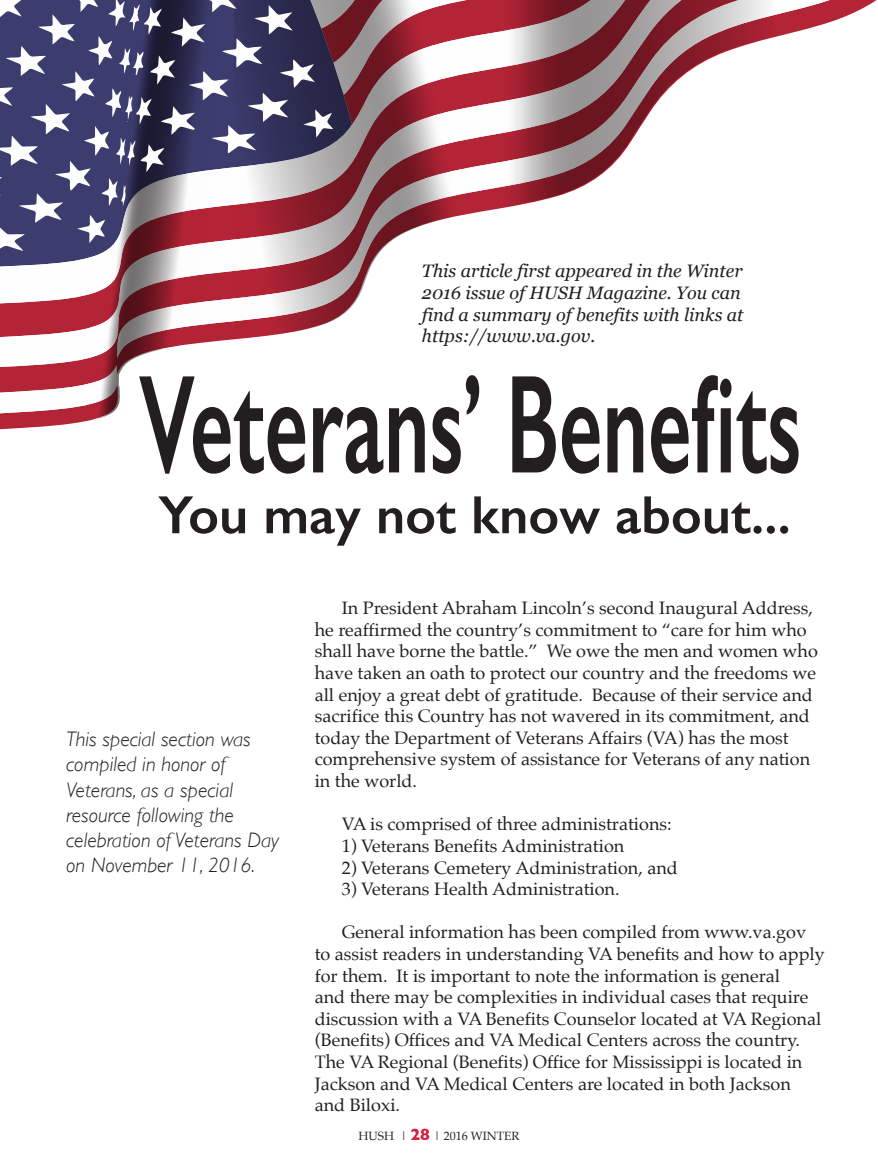
<style>
.page{position:relative;width:878px;height:1175px;background:#fff}
.page>*{position:absolute;margin:0;border:0;box-sizing:border-box;transform-origin:0 0}
.t1{font:600 54px "Gill Sans";color:#231f20}
.t2{font:italic 300 21px/25.2px "Gill Sans";color:#231f20}
.Story_graphs{font:18px/21.6px "Palatino";color:#231f20}
.t3{font:italic 18px/21.6px "Georgia";color:#221e1f}
.t4{font:12px "Palatino";color:#231f20}
.s1{font-style:inherit}
.s2{font-family:"Gill Sans";font-weight:700;font-size:16.5px;color:#d61e3d}
</style>
<div class="page">
<svg style="left:218px;top:0;width:651px;height:341px"></svg>
<svg style="left:0;top:421px;width:86px;height:9px"></svg>
<svg style="left:0;top:253px;width:218px;height:168px"></svg>
<svg style="left:234px;top:253px;width:257px;height:86px"></svg>
<svg style="left:610px;top:0;width:164px;height:207px"></svg>
<svg style="left:0;top:0;width:610px;height:253px"></svg>
<svg style="left:139px;top:375px;width:659px;height:98px"></svg>
<p class="t3" style="left:422px;top:260px;width:323px">This article first appeared in the Winter 2016 issue of HUSH Magazine. <span class="s1">You can find a summary of benefits with links at https://www.va.gov.</span></p>
<p class="t1" style="left:158px;top:482px;width:634px">You may not know about...</p>
<p class="t2" style="left:66px;top:726px;width:214px">This special section was compiled in honor of<br>Veterans, as a special resource following the celebration of Veterans Day on November 11, 2016.</p>
<p class="Story_graphs" style="left:315px;top:597px;width:504px;text-indent:27px">In President Abraham Lincoln’s second Inaugural Address, he reaffirmed the country’s commitment to “care for him who shall have borne the battle.” We owe the men and women who have taken an oath to protect our country and the freedoms we all enjoy a great debt of gratitude. Because of their service and sacrifice this Country has not wavered in its commitment, and today the Department of Veterans Affairs (VA) has the most comprehensive system of assistance for Veterans of any nation in the world.</p>
<p class="Story_graphs" style="left:342px;top:813px;width:331px">VA is comprised of three administrations:</p>
<p class="Story_graphs" style="left:342px;top:835px;width:284px">1) Veterans Benefits Administration</p>
<p class="Story_graphs" style="left:342px;top:856px;width:338px">2) Veterans Cemetery Administration, and</p>
<p class="Story_graphs" style="left:342px;top:878px;width:279px">3) Veterans Health Administration.</p>
<p class="Story_graphs" style="left:315px;top:921px;width:511px;text-indent:27px">General information has been compiled from www.va.gov to assist readers in understanding VA benefits and how to apply for them. It is important to note the information is general<br>and there may be complexities in individual cases that require discussion with a VA Benefits Counselor located at VA Regional (Benefits) Offices and VA Medical Centers across the country.<br>The VA Regional (Benefits) Office for Mississippi is located in Jackson and VA Medical Centers are located in both Jackson and Biloxi.</p>
<p class="t4" style="left:358px;top:1125px;width:162px">HUSH | <span class="s2">28</span> | 2016 WINTER</p>
</div>
